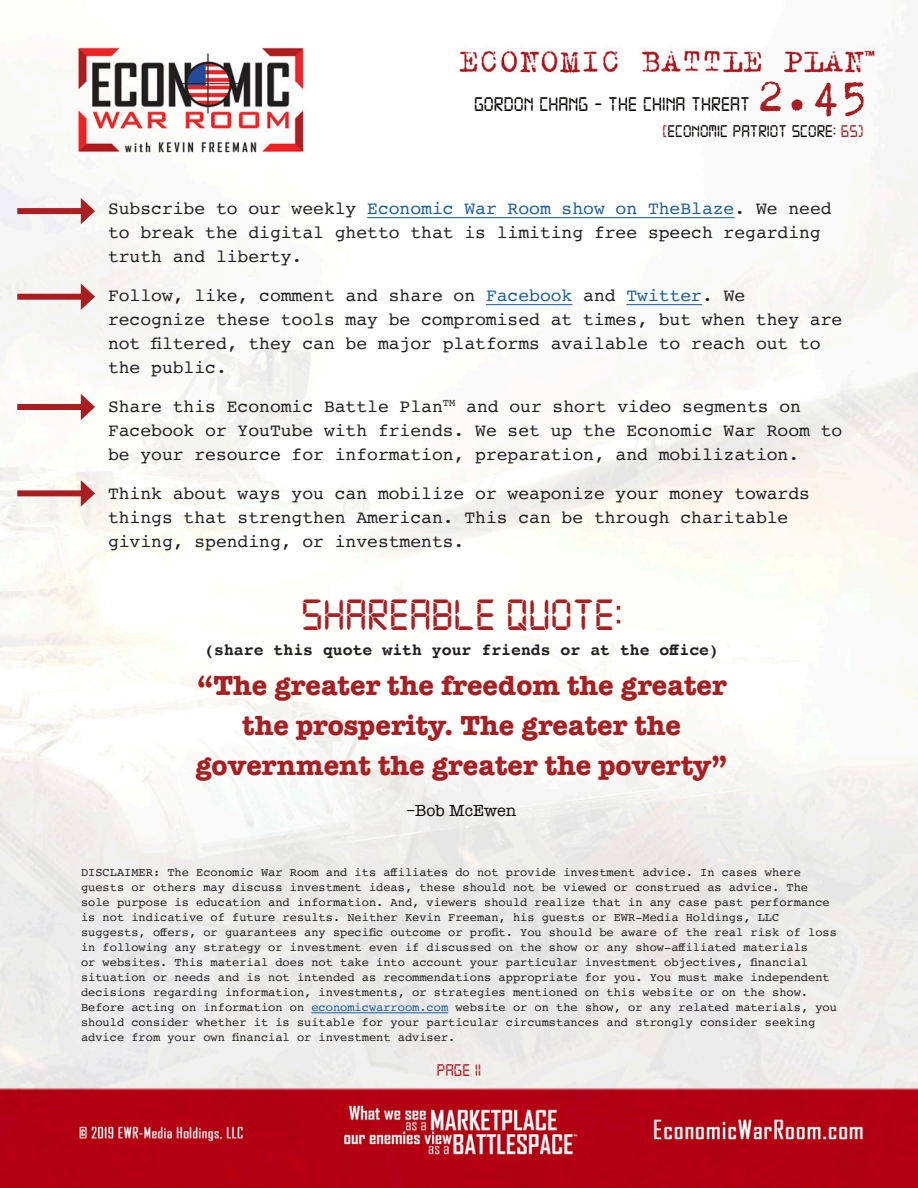
<style>
.page{position:relative;width:918px;height:1188px;background:#fff}
.page>*{position:absolute;margin:0;border:0;box-sizing:border-box;transform-origin:0 0}
.t1{font:51px "Trixie";color:#aa1e21}
.Main_Body{font:46.5px "Digital 7";color:#aa1e21}
.t2{font:700 28.5px "American Typewriter";color:#aa1e21}
.t3{font:21px "Digital 7";color:#080302}
.Main_Body-2{font:18px/24px "Courier";color:#231f20}
.t4{font:18px "Digital 7";color:#080302}
.t5{font:18px "Digital 7";color:#aa1e21}
.Main_Body-3{font:700 16.5px "Courier";color:#231f20}
.t6{font:16.5px "American Typewriter";color:#080302}
.Main_Body-4{font:12px/15px "Courier";color:#231f20}
.s1{color:#aa1e21}
.s2{color:#175d9e}
</style>
<div class="page">
<img style="left:0;top:35px;width:918px;height:1153px">
<hr style="left:367px;top:217px;width:368px;height:1px;background:#175d9e">
<hr style="left:486px;top:304px;width:86px;height:1px;background:#175d9e">
<hr style="left:626px;top:304px;width:76px;height:1px;background:#175d9e">
<hr style="left:311px;top:1012px;width:137px;height:1px;background:#175d9e">
<div style="left:17px;top:208px;width:69px;height:6px;background:#aa1e21"></div>
<svg style="left:81px;top:198px;width:14px;height:26px"></svg>
<div style="left:17px;top:294px;width:69px;height:6px;background:#aa1e21"></div>
<svg style="left:81px;top:283px;width:14px;height:27px"></svg>
<div style="left:17px;top:404px;width:69px;height:6px;background:#aa1e21"></div>
<svg style="left:81px;top:394px;width:14px;height:26px"></svg>
<div style="left:17px;top:490px;width:69px;height:6px;background:#aa1e21"></div>
<svg style="left:81px;top:480px;width:14px;height:27px"></svg>
<h1 class="t1" style="left:756px;top:62px;width:114px">2.45</h1>
<h3 class="t4" style="left:662px;top:123px;width:203px"><span class="s1">[</span>ECONOMIC PATRIOT SCORE: <span class="s1">65)</span></h3>
<h3 class="t3" style="left:474px;top:95px;width:278px">GORDON CHANG - THE CHINA THREAT</h3>
<p class="Main_Body-2" style="left:108px;top:196px;width:725px">Subscribe to our weekly <span class="s2">Economic War Room show on TheBlaze</span>. We need to break the digital ghetto that is limiting free speech regarding truth and liberty.</p>
<p class="Main_Body-2" style="left:108px;top:283px;width:736px">Follow, like, comment and share on <span class="s2">Facebook</span> and <span class="s2">Twitter</span>. We recognize these tools may be compromised at times, but when they are not filtered, they can be major platforms available to reach out to the public.</p>
<p class="Main_Body-2" style="left:108px;top:394px;width:736px">Share this Economic Battle Plan<sup>TM</sup> and our short video segments on<br>Facebook or YouTube with friends. We set up the Economic War Room to be your resource for information, preparation, and mobilization.</p>
<p class="Main_Body-2" style="left:108px;top:481px;width:703px">Think about ways you can mobilize or weaponize your money towards things that strengthen American. This can be through charitable giving, spending, or investments.</p>
<p class="Main_Body" style="left:301px;top:594px;width:323px">SHAREABLE QUOTE:</p>
<p class="Main_Body-3" style="left:204px;top:636px;width:516px">(share this quote with your friends or at the office)</p>
<p class="t2" style="left:197px;top:661px;width:531px">“The greater the freedom the greater</p>
<p class="t2" style="left:242px;top:701px;width:440px">the prosperity. The greater the</p>
<p class="t2" style="left:196px;top:741px;width:534px">government the greater the poverty”</p>
<p class="t6" style="left:407px;top:798px;width:111px">–Bob McEwen</p>
<p class="Main_Body-4" style="left:81px;top:864px;width:758px">DISCLAIMER: The Economic War Room and its affiliates do not provide investment advice. In cases where guests or others may discuss investment ideas, these should not be viewed or construed as advice. The sole purpose is education and information. And, viewers should realize that in any case past performance is not indicative of future results. Neither Kevin Freeman, his guests or EWR-Media Holdings, LLC suggests, offers, or guarantees any specific outcome or profit. You should be aware of the real risk of loss in following any strategy or investment even if discussed on the show or any show-affiliated materials<br>or websites. This material does not take into account your particular investment objectives, financial situation or needs and is not intended as recommendations appropriate for you. You must make independent decisions regarding information, investments, or strategies mentioned on this website or on the show.<br>Before acting on information on <span class="s2">economicwarroom.com</span> website or on the show, or any related materials, you should consider whether it is suitable for your particular circumstances and strongly consider seeking advice from your own financial or investment adviser.</p>
<h3 class="t5" style="left:437px;top:1062px;width:46px">PAGE 11</h3>
</div>
